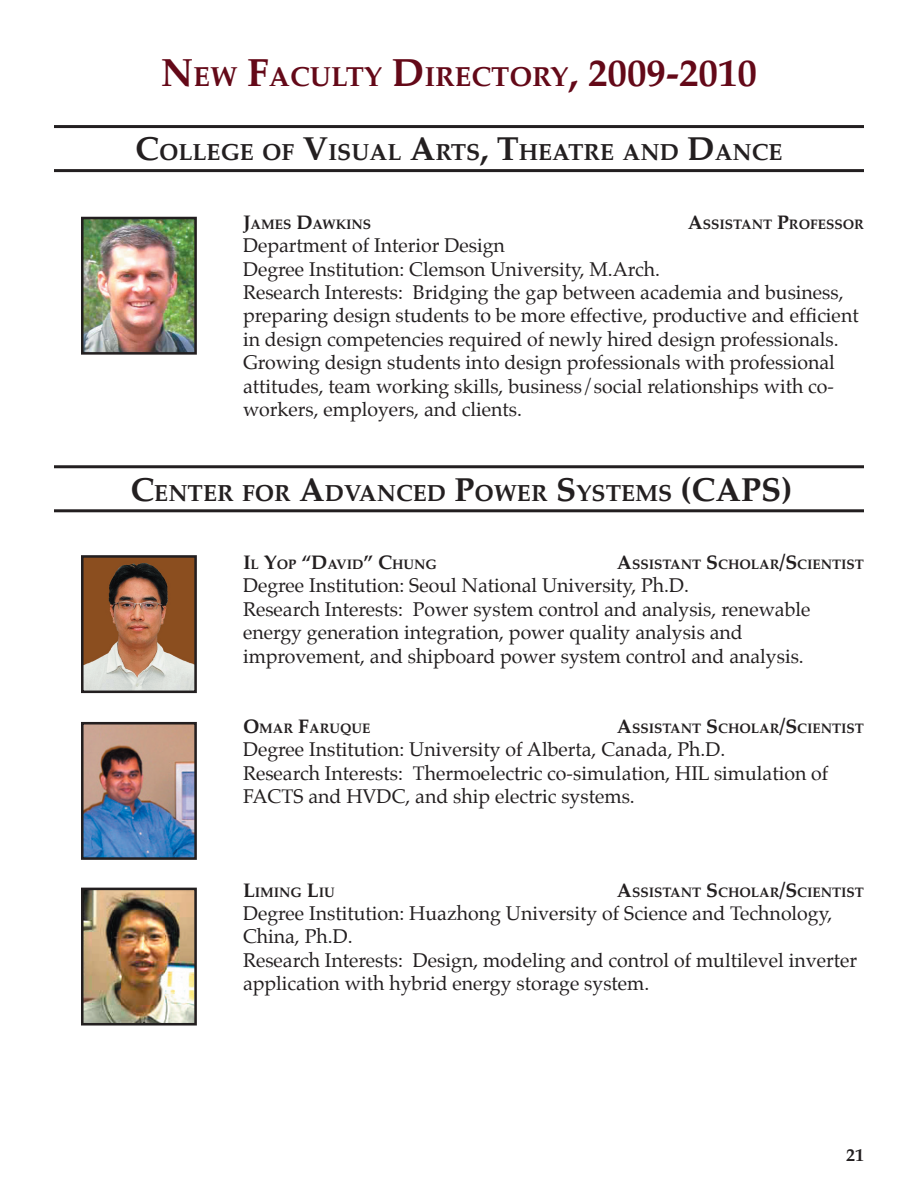
<style>
.page{position:relative;width:918px;height:1188px;background:#fff}
.page>*{position:absolute;margin:0;border:0;box-sizing:border-box;transform-origin:0 0}
.t1{font:700 27.3px "Palatino";color:#640918}
.t2{font:700 23.1px "Palatino";color:#231f20}
.t3{font:19.5px/23.4px "Palatino";color:#231f20}
.t4{font:700 18px "Palatino";color:#231f20}
.t5{font:700 13.65px "Palatino";color:#231f20}
.s1{font-size:39px}
.s2{font-size:33px}
.s3{font-size:19.5px}
</style>
<div class="page">
<hr style="left:54px;top:125px;width:810px;height:3px;background:#231f20">
<hr style="left:54px;top:169px;width:810px;height:3px;background:#231f20">
<hr style="left:54px;top:465px;width:810px;height:3px;background:#231f20">
<hr style="left:54px;top:509px;width:810px;height:3px;background:#231f20">
<img style="left:85px;top:559px;width:108px;height:130px">
<div style="left:81px;top:555px;width:116px;height:138px;border:3px solid #231f20"></div>
<img style="left:85px;top:221px;width:108px;height:130px">
<div style="left:81px;top:217px;width:116px;height:138px;border:3px solid #231f20"></div>
<img style="left:85px;top:892px;width:108px;height:130px">
<div style="left:81px;top:888px;width:116px;height:138px;border:3px solid #231f20"></div>
<img style="left:85px;top:726px;width:108px;height:130px">
<div style="left:81px;top:722px;width:116px;height:138px;border:3px solid #231f20"></div>
<h1 class="t1" style="left:161px;top:60px;width:598px"><span class="s1">N</span>EW <span class="s1">F</span>ACULTY <span class="s1">D</span>IRECTORY<span class="s1">, 2009-2010</span></h1>
<p class="t2" style="left:135px;top:138px;width:649px"><span class="s2">C</span>OLLEGE OF <span class="s2">V</span>ISUAL <span class="s2">A</span>RTS<span class="s2">, T</span>HEATRE AND <span class="s2">D</span>ANCE</p>
<p class="t5" style="left:243px;top:216px;width:130px"><span class="s3">J</span>AMES <span class="s3">D</span>AWKINS</p>
<p class="t5" style="left:688px;top:216px;width:178px"><span class="s3">A</span>SSISTANT <span class="s3">P</span>ROFESSOR</p>
<p class="t3" style="left:243px;top:236px;width:617px">Department of Interior Design<br>Degree Institution: Clemson University, M.Arch.<br>Research Interests: Bridging the gap between academia and business, preparing design students to be more effective, productive and efficient in design competencies required of newly hired design professionals.<br>Growing design students into design professionals with professional attitudes, team working skills, business/social relationships with co&shy;workers, employers, and clients.</p>
<p class="t2" style="left:130px;top:479px;width:664px"><span class="s2">C</span>ENTER FOR <span class="s2">A</span>DVANCED <span class="s2">P</span>OWER <span class="s2">S</span>YSTEMS <span class="s2">(CAPS)</span></p>
<p class="t5" style="left:243px;top:556px;width:195px"><span class="s3">I</span>L <span class="s3">Y</span>OP <span class="s3">“D</span>AVID<span class="s3">” C</span>HUNG</p>
<p class="t5" style="left:617px;top:556px;width:249px"><span class="s3">A</span>SSISTANT <span class="s3">S</span>CHOLAR<span class="s3">/S</span>CIENTIST</p>
<p class="t3" style="left:243px;top:576px;width:569px">Degree Institution: Seoul National University, Ph.D.<br>Research Interests: Power system control and analysis, renewable energy generation integration, power quality analysis and improvement, and shipboard power system control and analysis.</p>
<p class="t5" style="left:243px;top:720px;width:129px"><span class="s3">O</span>MAR <span class="s3">F</span>ARUQUE</p>
<p class="t5" style="left:617px;top:720px;width:249px"><span class="s3">A</span>SSISTANT <span class="s3">S</span>CHOLAR<span class="s3">/S</span>CIENTIST</p>
<p class="t3" style="left:243px;top:740px;width:587px">Degree Institution: University of Alberta, Canada, Ph.D.<br>Research Interests: Thermoelectric co-simulation, HIL simulation of<br>FACTS and HVDC, and ship electric systems.</p>
<p class="t5" style="left:243px;top:884px;width:93px"><span class="s3">L</span>IMING <span class="s3">L</span>IU</p>
<p class="t5" style="left:617px;top:884px;width:249px"><span class="s3">A</span>SSISTANT <span class="s3">S</span>CHOLAR<span class="s3">/S</span>CIENTIST</p>
<p class="t3" style="left:243px;top:903px;width:616px">Degree Institution: Huazhong University of Science and Technology, China, Ph.D.<br>Research Interests: Design, modeling and control of multilevel inverter application with hybrid energy storage system.</p>
<p class="t4" style="left:846px;top:1144px;width:19px">21</p>
</div>
